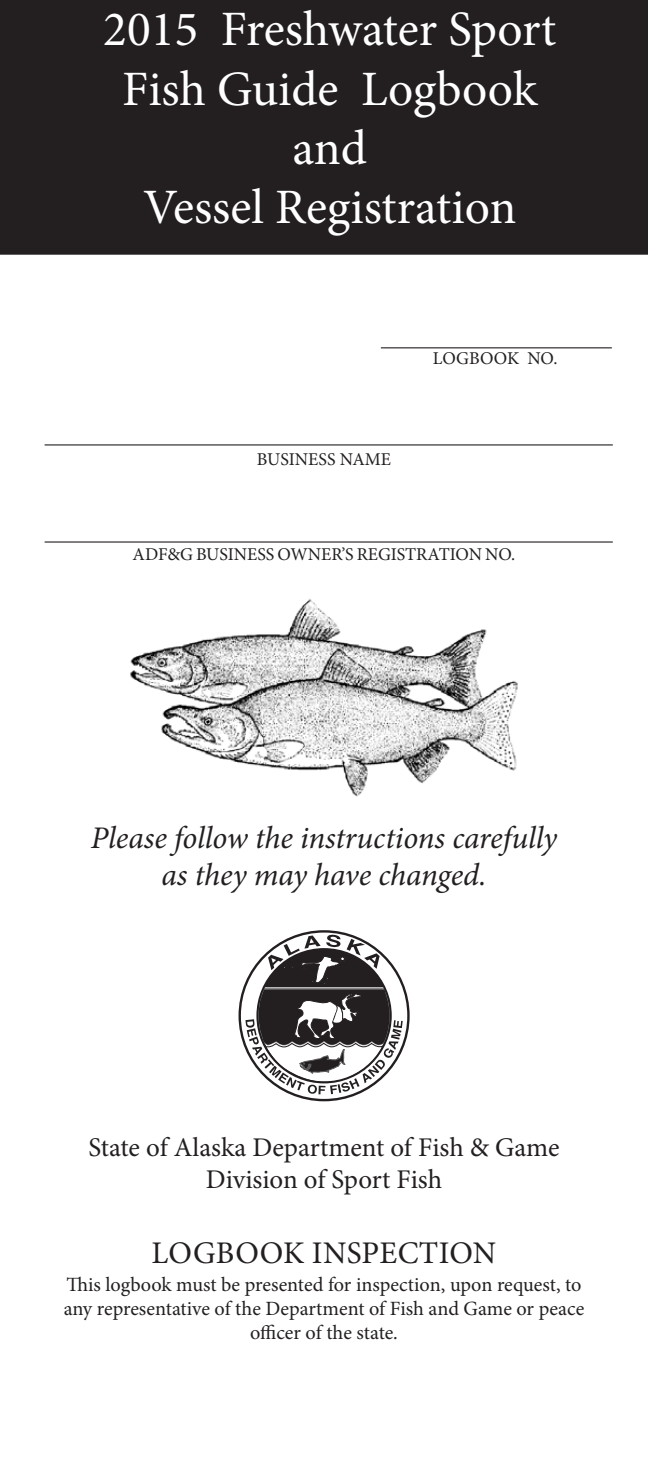
<style>
.page{position:relative;width:648px;height:1458px;background:#fff}
.page>*{position:absolute;margin:0;border:0;box-sizing:border-box;transform-origin:0 0}
.t1{font:49.5px/59.4px "Minion Pro";color:#fff;text-align:center}
.t2{font:italic 31.5px "Minion Pro";letter-spacing:-.005em;color:#231f20}
.t3{font:31.5px "Minion Pro";letter-spacing:.01em;color:#231f20}
.t4{font:27px "Minion Pro";letter-spacing:-.005em;color:#231f20}
.t5{font:20.25px/24.3px "Minion Pro";letter-spacing:-.005em;color:#231f20;text-align:center}
.body{font:18px "Minion Pro";letter-spacing:-.005em;color:#231f20}
</style>
<div class="page">
<div style="left:1px;top:1px;width:647px;height:253px;background:#231f20"></div>
<div style="left:0;top:0;width:648px;height:255px;border:2px solid #231f20"></div>
<img style="left:130px;top:599px;width:388px;height:198px">
<svg style="left:245px;top:934px;width:158px;height:160px"></svg>
<hr style="left:264px;top:987px;width:120px;height:2px;background:#fff">
<hr style="left:45px;top:541px;width:568px;height:2px;background:#231f20">
<hr style="left:381px;top:347px;width:231px;height:1px;background:#231f20">
<hr style="left:45px;top:444px;width:568px;height:2px;background:#231f20">
<p class="t1" style="left:103px;top:0;width:454px">2015 Freshwater Sport<br>Fish Guide Logbook and</p>
<p class="t1" style="left:143px;top:178px;width:375px">Vessel Registration</p>
<p class="body" style="left:257px;top:447px;width:136px">BUSINESS NAME</p>
<p class="body" style="left:433px;top:346px;width:126px">LOGBOOK NO.</p>
<p class="body" style="left:133px;top:542px;width:384px">ADF&amp;G BUSINESS OWNER’S REGISTRATION NO.</p>
<p class="t2" style="left:91px;top:816px;width:468px">Please follow the instructions carefully</p>
<p class="t2" style="left:161px;top:854px;width:327px">as they may have changed.</p>
<p class="t4" style="left:88px;top:1130px;width:473px">State of Alaska Department of Fish &amp; Game</p>
<p class="t4" style="left:206px;top:1161px;width:238px">Division of Sport Fish</p>
<p class="t3" style="left:152px;top:1232px;width:346px">LOGBOOK INSPECTION</p>
<p class="t5" style="left:64px;top:1272px;width:522px">This logbook must be presented for inspection, upon request, to any representative of the Department of Fish and Game or peace officer of the state.</p>
</div>
